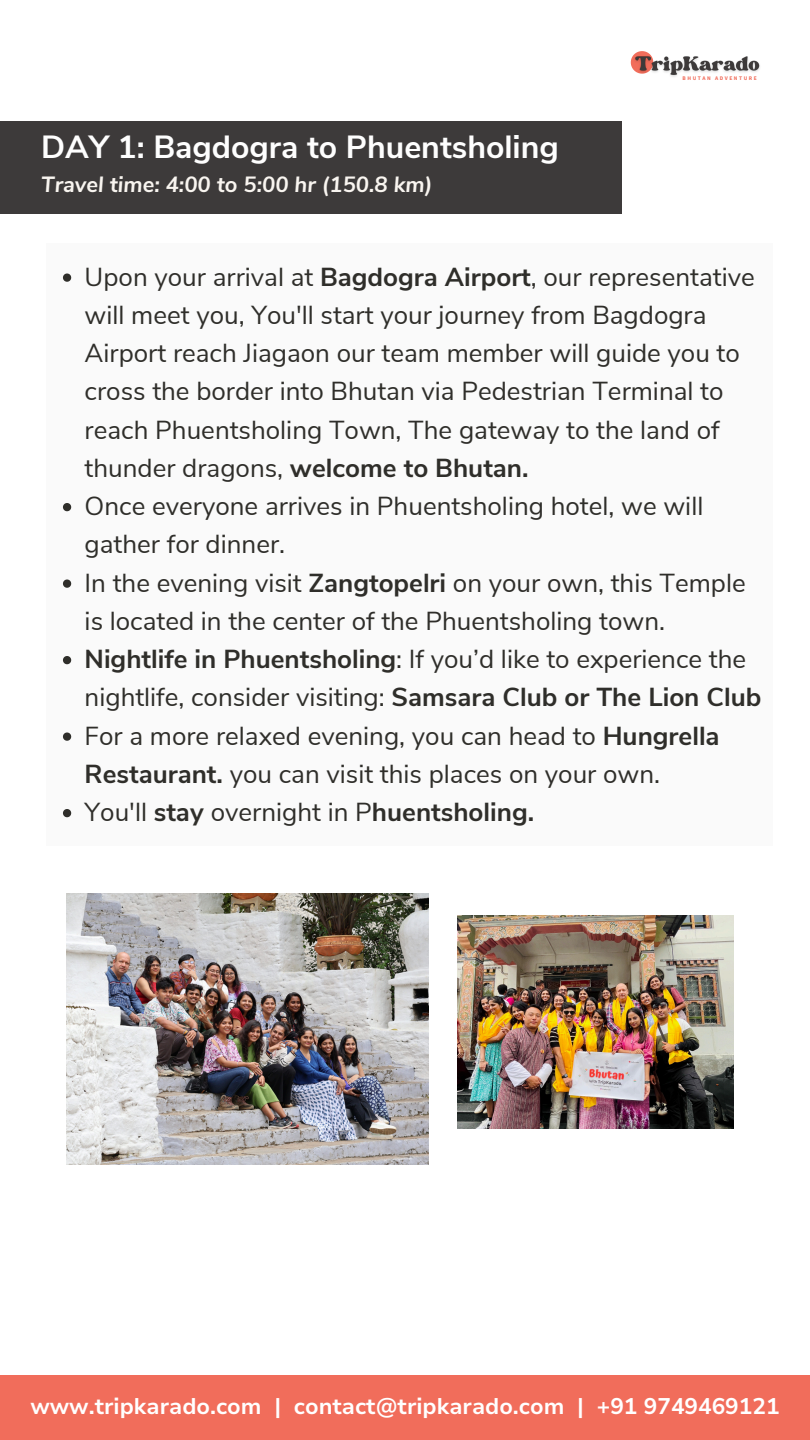
<style>
.page{position:relative;width:810px;height:1440px;background:#fff}
.page>*{position:absolute;margin:0;border:0;box-sizing:border-box;transform-origin:0 0}
.t1{font:700 32px "Nunito Sans";color:#fefefe}
.t2{font:26px/38.2px "Nunito Sans";color:#2f2e2a}
.t3{font:700 22.6px "Nunito Sans 10 pt";color:#fff}
.t4{font:italic 700 22px "Nunito Sans";color:#f9f5f0}
.t5{font:700 5.5px "Source Sans Pro";letter-spacing:.28em;color:#f16d5b}
.s1{font-weight:700}
</style>
<div class="page">
<div style="left:0;top:121px;width:622px;height:93px;background:#3d3a3a"></div>
<div style="left:46px;top:243px;width:727px;height:603px;background:#fafafa"></div>
<svg style="left:63px;top:274px;width:8px;height:8px"></svg>
<svg style="left:63px;top:503px;width:8px;height:8px"></svg>
<svg style="left:63px;top:580px;width:8px;height:8px"></svg>
<svg style="left:63px;top:656px;width:8px;height:8px"></svg>
<svg style="left:63px;top:733px;width:8px;height:8px"></svg>
<svg style="left:63px;top:809px;width:8px;height:8px"></svg>
<div style="left:0;top:1376px;width:810px;height:64px;background:#f16d5b"></div>
<img style="left:457px;top:916px;width:276px;height:213px">
<img style="left:67px;top:894px;width:361px;height:271px">
<img style="left:630px;top:51px;width:130px;height:26px">
<p class="t1" style="left:41px;top:126px;width:519px">DAY 1: Bagdogra to Phuentsholing</p>
<p class="t4" style="left:41px;top:170px;width:393px">Travel time: 4:00 to 5:00 hr (150.8 km)</p>
<p class="t5" style="left:683px;top:74px;width:76px">BHUTAN ADVENTURE</p>
<p class="t2" style="left:85px;top:258px;width:672px">Upon your arrival at <span class="s1">Bagdogra Airport</span>, our representative will meet you, You'll start your journey from Bagdogra Airport reach Jiagaon our team member will guide you to cross the border into Bhutan via Pedestrian Terminal to reach Phuentsholing Town, The gateway to the land of thunder dragons, <span class="s1">welcome to Bhutan.</span></p>
<p class="t2" style="left:85px;top:487px;width:620px">Once everyone arrives in Phuentsholing hotel, we will gather for dinner.</p>
<h1 class="t2" style="left:85px;top:564px;width:663px">In the evening visit <span class="s1">Zangtopelri</span> on your own, this Temple is located in the center of the Phuentsholing town.</h1>
<h3 class="t2" style="left:85px;top:640px;width:678px"><span class="s1">Nightlife in Phuentsholing</span>: If you’d like to experience the nightlife, consider visiting: <span class="s1">Samsara Club or The Lion Club</span></h3>
<p class="t2" style="left:85px;top:717px;width:636px">For a more relaxed evening, you can head to <span class="s1">Hungrella<br>Restaurant.</span> you can visit this places on your own.</p>
<p class="t2" style="left:85px;top:793px;width:451px">You'll <span class="s1">stay</span> overnight in P<span class="s1">huentsholing.</span></p>
<p class="t3" style="left:30px;top:1391px;width:751px">www.tripkarado.com | contact@tripkarado.com | +91 9749469121</p>
</div>
